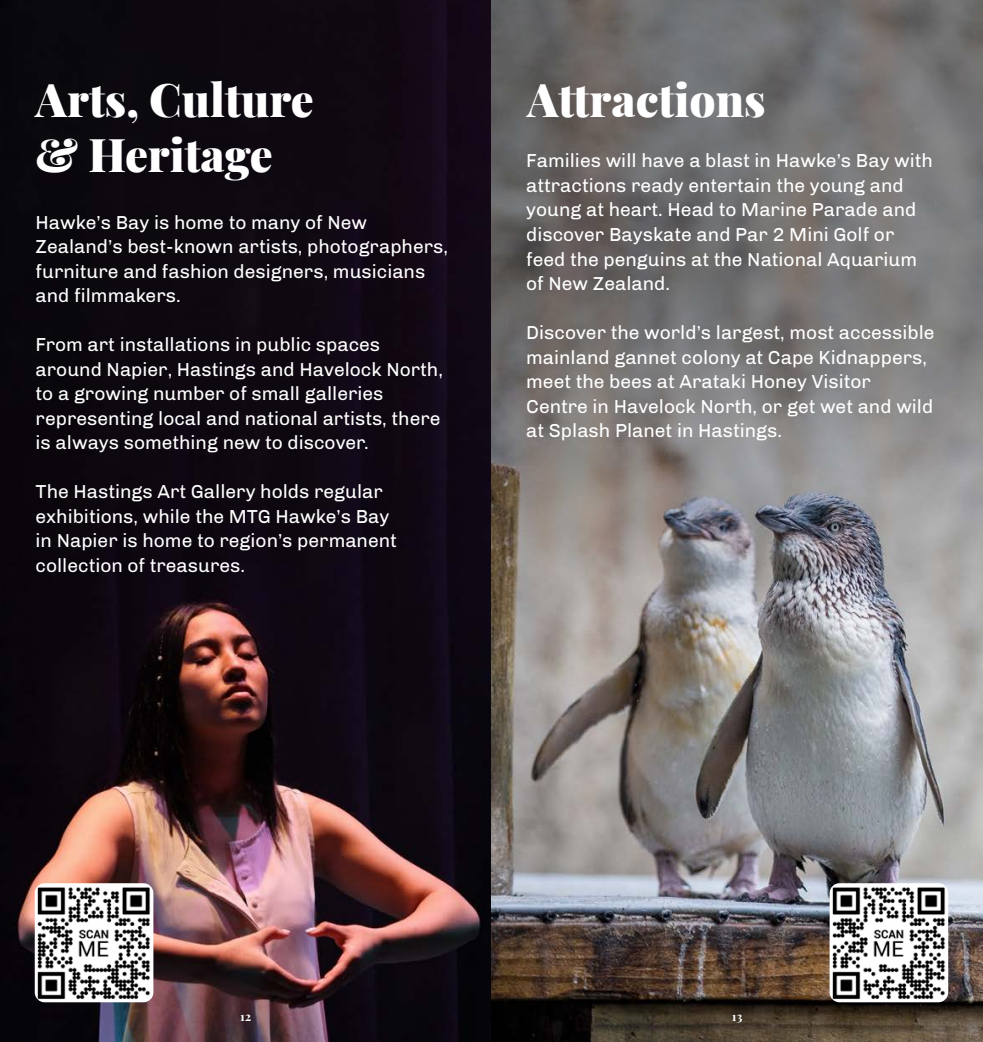
<style>
.page{position:relative;width:983px;height:1042px;background:#fff}
.page>*{position:absolute;margin:0;border:0;box-sizing:border-box;transform-origin:0 0}
.t1{font:900 45.5px/54.6px "Playfair Display";color:#fff}
.t2{font:19.25px/24.5px "Chivo";color:#fff}
.t3{font:700 12.25px "Playfair Display";color:#fff}
</style>
<div class="page">
<img style="left:0;top:0;width:982px;height:1042px">
<img style="left:35px;top:883px;width:118px;height:119px">
<svg style="left:491px;top:0;width:491px;height:774px;background:#807e7d"></svg>
<img style="left:829px;top:883px;width:118px;height:119px">
<div style="left:232px;top:1005px;width:27px;height:25px;background:#000;opacity:.75"></div>
<div style="left:724px;top:1005px;width:26px;height:26px;background:#000;opacity:.75"></div>
<h1 class="t1" style="left:36px;top:69px;width:279px">Arts, Culture &amp; Heritage</h1>
<p class="t2" style="left:36px;top:210px;width:414px">Hawke’s Bay is home to many of New Zealand’s best-known artists, photographers, furniture and fashion designers, musicians and filmmakers.</p>
<p class="t2" style="left:36px;top:332px;width:409px">From art installations in public spaces around Napier, Hastings and Havelock North, to a growing number of small galleries representing local and national artists, there is always something new to discover.</p>
<p class="t2" style="left:36px;top:479px;width:362px">The Hastings Art Gallery holds regular exhibitions, while the MTG Hawke’s Bay in Napier is home to region’s permanent collection of treasures.</p>
<h1 class="t1" style="left:527px;top:69px;width:240px">Attractions</h1>
<p class="t2" style="left:526px;top:149px;width:408px">Families will have a blast in Hawke’s Bay with attractions ready entertain the young and young at heart. Head to Marine Parade and discover Bayskate and Par 2 Mini Golf or feed the penguins at the National Aquarium of New Zealand.</p>
<p class="t2" style="left:526px;top:320px;width:410px">Discover the world’s largest, most accessible mainland gannet colony at Cape Kidnappers, meet the bees at Arataki Honey Visitor Centre in Havelock North, or get wet and wild at Splash Planet in Hastings.</p>
<p class="t3" style="left:240px;top:1006px;width:13px">12</p>
<p class="t3" style="left:731px;top:1006px;width:12px">13</p>
</div>
